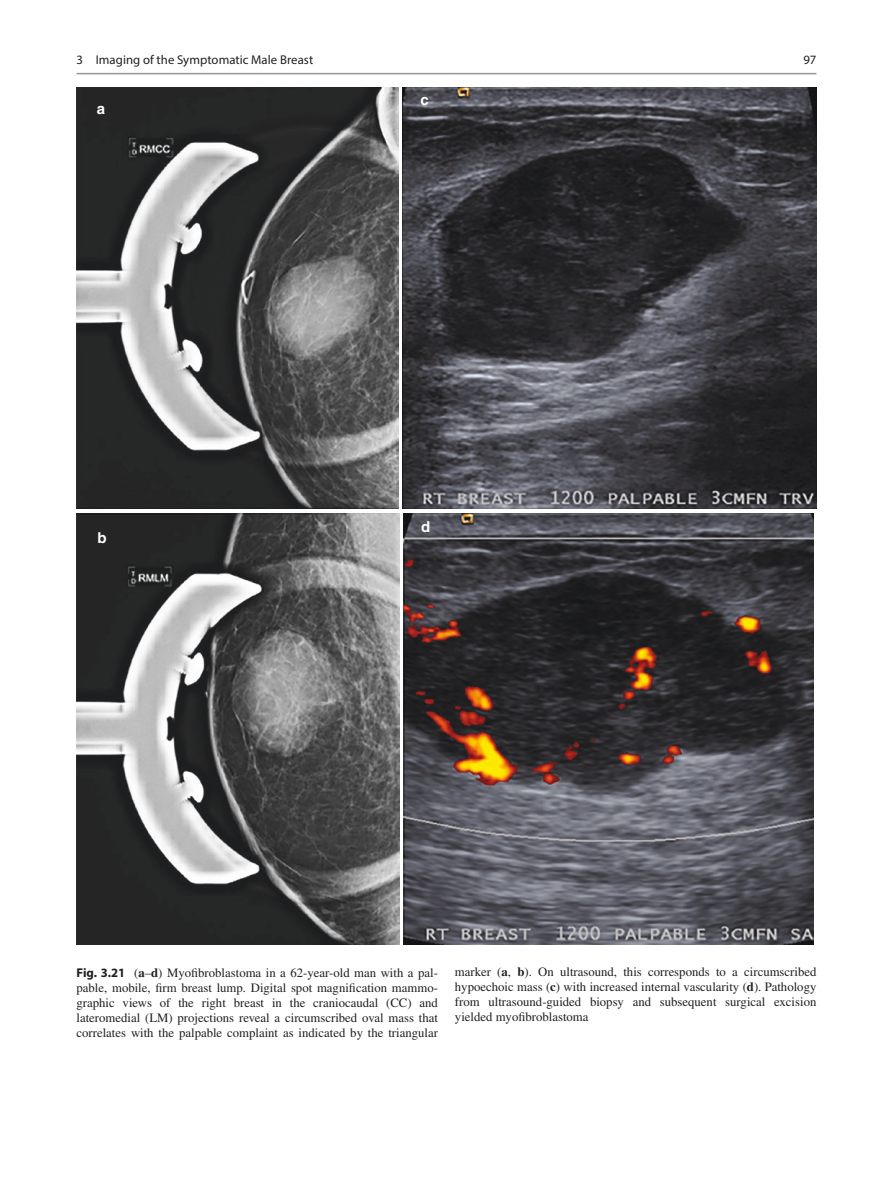
<style>
.page{position:relative;width:893px;height:1187px;background:#fff}
.page>*{position:absolute;margin:0;border:0;box-sizing:border-box;transform-origin:0 0}
.t1{font:15px "Helvetica Bold 7";color:#fff}
.t2{font:12.75px/15px "Times LT Std";color:#231f20;text-align:justify}
.t3{font:12.75px "Myriad Pro Regular 3";letter-spacing:.005em;color:#231f20}
.t4{font:12.75px "Myriad Pro";color:#231f20}
.s1{font-family:"Myriad Pro";font-weight:700}
.s2{font-weight:700}
</style>
<div class="page">
<img style="left:76px;top:87px;width:322px;height:422px">
<img style="left:76px;top:513px;width:323px;height:431px">
<img style="left:402px;top:87px;width:414px;height:422px">
<img style="left:404px;top:513px;width:409px;height:431px">
<hr style="left:77px;top:73px;width:739px;height:1px;background:#939598">
<p class="t3" style="left:77px;top:52px;width:238px">3 Imaging of the Symptomatic Male Breast</p>
<p class="t1" style="left:97px;top:99px;width:10px">a</p>
<p class="t1" style="left:421px;top:91px;width:10px">c</p>
<p class="t1" style="left:97px;top:528px;width:11px">b</p>
<p class="t1" style="left:421px;top:517px;width:11px">d</p>
<p class="t4" style="left:804px;top:52px;width:14px">97</p>
<p class="t2" style="left:77px;top:965px;width:363px"><span class="s1">Fig. 3.21</span> (<span class="s2">a</span>–<span class="s2">d</span>) Myofibroblastoma in a 62-year-old man with a pal&shy;pable, mobile, firm breast lump. Digital spot magnification mammo&shy;graphic views of the right breast in the craniocaudal (CC) and lateromedial (LM) projections reveal a circumscribed oval mass that correlates with the palpable complaint as indicated by the triangular</p>
<p class="t2" style="left:455px;top:964px;width:363px">marker (<span class="s2">a</span>, <span class="s2">b</span>). On ultrasound, this corresponds to a circumscribed hypoechoic mass (<span class="s2">c</span>) with increased internal vascularity (<span class="s2">d</span>). Pathology from ultrasound-guided biopsy and subsequent surgical excision yielded myofibroblastoma</p>
</div>
